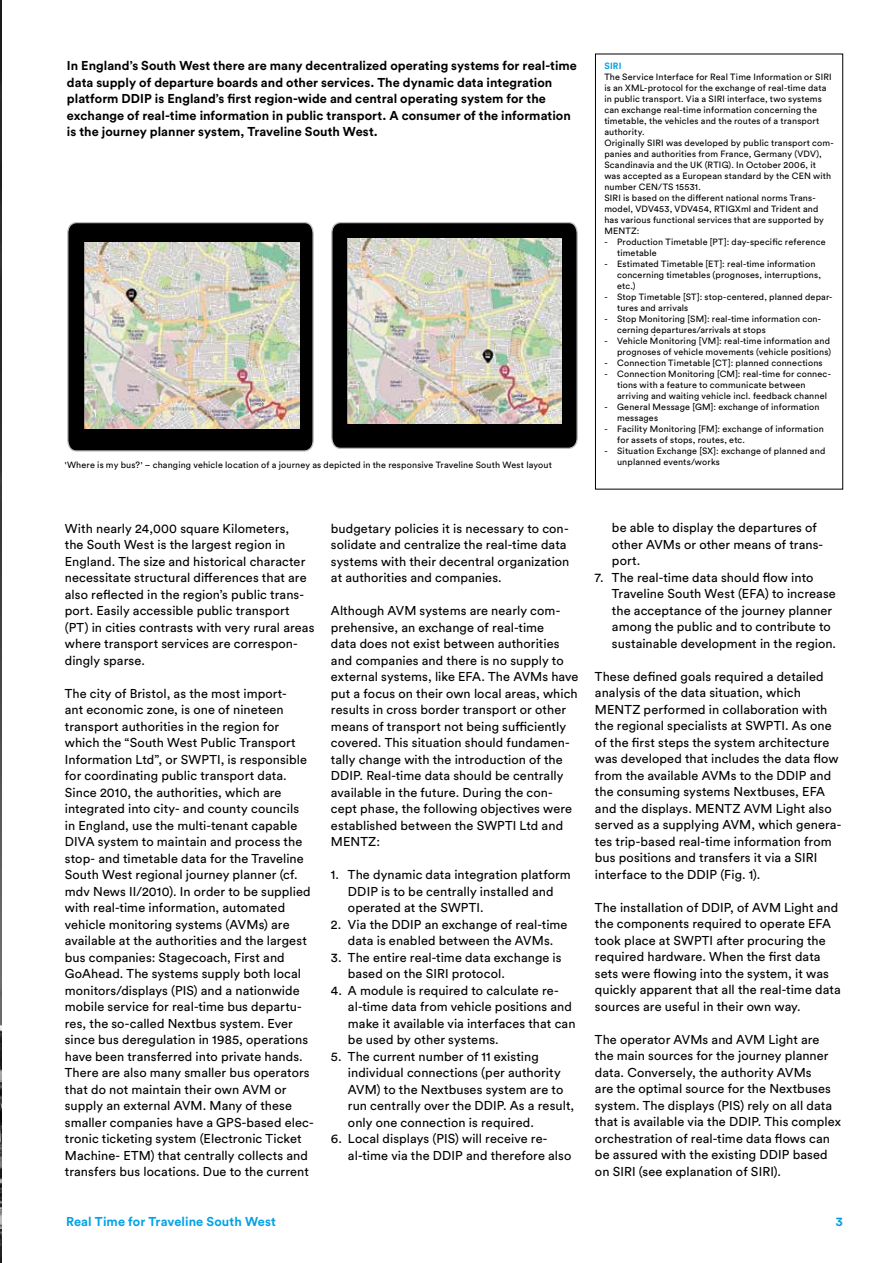
<style>
.page{position:relative;width:893px;height:1263px;background:#fff}
.page>*{position:absolute;margin:0;border:0;box-sizing:border-box;transform-origin:0 0}
.t1{font:12.75px/16.5px "Circular Std";letter-spacing:.005em;color:#000}
.t2{font:700 12.75px/16.5px "Circular Std";letter-spacing:.005em;color:#000}
.t3{font:700 12.75px "Circular Std";letter-spacing:.01em;color:#00a2e6}
.t4{font:9px/10.9px "Circular Std";letter-spacing:.02em;color:#000}
.t5{font:700 9px "Circular Std";color:#00a2e6}
</style>
<div class="page">
<img style="left:0;top:0;width:1px;height:1263px">
<img style="left:331px;top:222px;width:247px;height:227px">
<img style="left:67px;top:222px;width:247px;height:230px">
<div style="left:595px;top:54px;width:248px;height:435px;border:1px solid #000"></div>
<p class="t2" style="left:67px;top:57px;width:511px">In England’s South West there are many decentralized operating systems for real-time data supply of departure boards and other services. The dynamic data integration platform DDIP is England’s first region-wide and central operating system for the exchange of real-time information in public transport. A consumer of the information is the journey planner system, Traveline South West.</p>
<p class="t4" style="left:65px;top:459px;width:489px">'Where is my bus?' – changing vehicle location of a journey as depicted in the responsive Traveline South West layout</p>
<p class="t5" style="left:604px;top:60px;width:19px">SIRI</p>
<p class="t4" style="left:604px;top:72px;width:231px">The Service Interface for Real Time Information or SIRI is an XML-protocol for the exchange of real-time data in public transport. Via a SIRI interface, two systems can exchange real-time information concerning the timetable, the vehicles and the routes of a transport authority.<br>Originally SIRI was developed by public transport com&shy;panies and authorities from France, Germany (VDV), Scandinavia and the UK (RTIG). In October 2006, it was accepted as a European standard by the CEN with number CEN/TS 15531.<br>SIRI is based on the different national norms Trans&shy;model, VDV453, VDV454, RTIGXml and Trident and has various functional services that are supported by MENTZ:</p>
<p class="t4" style="left:617px;top:236px;width:210px;text-indent:-13px">- Production Timetable [PT]: day-specific reference timetable</p>
<p class="t4" style="left:617px;top:258px;width:205px;text-indent:-13px">- Estimated Timetable [ET]: real-time information concerning timetables (prognoses, interruptions, etc.)</p>
<p class="t4" style="left:617px;top:291px;width:217px;text-indent:-13px">- Stop Timetable [ST]: stop-centered, planned depar&shy;tures and arrivals</p>
<p class="t4" style="left:617px;top:313px;width:206px;text-indent:-13px">- Stop Monitoring [SM]: real-time information con&shy;cerning departures/arrivals at stops</p>
<p class="t4" style="left:604px;top:335px;width:228px;text-align:right">- Vehicle Monitoring [VM]: real-time information and prognoses of vehicle movements (vehicle positions)</p>
<p class="t4" style="left:604px;top:357px;width:220px">- Connection Timetable [CT]: planned connections</p>
<p class="t4" style="left:617px;top:368px;width:215px;text-indent:-13px">- Connection Monitoring [CM]: real-time for connec&shy;tions with a feature to communicate between arriving and waiting vehicle incl. feedback channel</p>
<p class="t4" style="left:617px;top:401px;width:204px;text-indent:-13px">- General Message [GM]: exchange of information messages</p>
<p class="t4" style="left:617px;top:423px;width:208px;text-indent:-13px">- Facility Monitoring [FM]: exchange of information for assets of stops, routes, etc.</p>
<p class="t4" style="left:617px;top:445px;width:210px;text-indent:-13px">- Situation Exchange [SX]: exchange of planned and unplanned events/works</p>
<p class="t1" style="left:65px;top:520px;width:251px">With nearly 24,000 square Kilometers,<br>the South West is the largest region in England. The size and historical character necessitate structural differences that are also reflected in the region’s public trans&shy;port. Easily accessible public transport (PT) in cities contrasts with very rural areas where transport services are correspon&shy;dingly sparse.</p>
<p class="t1" style="left:65px;top:685px;width:250px">The city of Bristol, as the most import-<br>ant economic zone, is one of nineteen transport authorities in the region for which the “South West Public Transport Information Ltd”, or SWPTI, is responsible for coordinating public transport data.<br>Since 2010, the authorities, which are integrated into city- and county councils<br>in England, use the multi-tenant capable DIVA system to maintain and process the stop- and timetable data for the Traveline South West regional journey planner (cf. mdv News II/2010). In order to be supplied with real-time information, automated vehicle monitoring systems (AVMs) are available at the authorities and the largest bus companies: Stagecoach, First and GoAhead. The systems supply both local monitors/displays (PIS) and a nationwide mobile service for real-time bus departu&shy;res, the so-called Nextbus system. Ever since bus deregulation in 1985, operations have been transferred into private hands.<br>There are also many smaller bus operators that do not maintain their own AVM or supply an external AVM. Many of these smaller companies have a GPS-based elec&shy;tronic ticketing system (Electronic Ticket Machine- ETM) that centrally collects and transfers bus locations. Due to the current</p>
<p class="t1" style="left:331px;top:520px;width:240px">budgetary policies it is necessary to con&shy;solidate and centralize the real-time data systems with their decentral organization at authorities and companies.</p>
<p class="t1" style="left:331px;top:602px;width:249px">Although AVM systems are nearly com&shy;prehensive, an exchange of real-time<br>data does not exist between authorities and companies and there is no supply to external systems, like EFA. The AVMs have put a focus on their own local areas, which results in cross border transport or other means of transport not being sufficiently covered. This situation should fundamen&shy;tally change with the introduction of the DDIP. Real-time data should be centrally available in the future. During the con&shy;cept phase, the following objectives were established between the SWPTI Ltd and MENTZ:</p>
<p class="t1" style="left:348px;top:866px;width:224px;text-indent:-17px">1. The dynamic data integration platform<br>DDIP is to be centrally installed and operated at the SWPTI.</p>
<p class="t1" style="left:331px;top:916px;width:238px;text-align:center">2. Via the DDIP an exchange of real-time data is enabled between the AVMs.</p>
<p class="t1" style="left:348px;top:949px;width:215px;text-indent:-17px">3. The entire real-time data exchange is based on the SIRI protocol.</p>
<p class="t1" style="left:348px;top:982px;width:229px;text-indent:-17px">4. A module is required to calculate re&shy;al-time data from vehicle positions and make it available via interfaces that can be used by other systems.</p>
<p class="t1" style="left:348px;top:1048px;width:228px;text-indent:-17px">5. The current number of 11 existing individual connections (per authority AVM) to the Nextbuses system are to run centrally over the DDIP. As a result, only one connection is required.</p>
<p class="t1" style="left:348px;top:1130px;width:225px;text-indent:-17px">6. Local displays (PIS) will receive re&shy;al-time via the DDIP and therefore also</p>
<p class="t1" style="left:612px;top:520px;width:213px">be able to display the departures of other AVMs or other means of trans&shy;port.</p>
<p class="t1" style="left:612px;top:569px;width:226px;text-indent:-17px">7. The real-time data should flow into Traveline South West (EFA) to increase the acceptance of the journey planner among the public and to contribute to sustainable development in the region.</p>
<p class="t1" style="left:595px;top:668px;width:248px">These defined goals required a detailed analysis of the data situation, which MENTZ performed in collaboration with the regional specialists at SWPTI. As one of the first steps the system architecture was developed that includes the data flow from the available AVMs to the DDIP and the consuming systems Nextbuses, EFA and the displays. MENTZ AVM Light also served as a supplying AVM, which genera&shy;tes trip-based real-time information from bus positions and transfers it via a SIRI interface to the DDIP (Fig. 1).</p>
<p class="t1" style="left:595px;top:899px;width:247px">The installation of DDIP, of AVM Light and the components required to operate EFA took place at SWPTI after procuring the required hardware. When the first data sets were flowing into the system, it was quickly apparent that all the real-time data sources are useful in their own way.</p>
<p class="t1" style="left:595px;top:1031px;width:248px">The operator AVMs and AVM Light are the main sources for the journey planner data. Conversely, the authority AVMs<br>are the optimal source for the Nextbuses system. The displays (PIS) rely on all data that is available via the DDIP. This complex orchestration of real-time data flows can be assured with the existing DDIP based on SIRI (see explanation of SIRI).</p>
<p class="t3" style="left:66px;top:1213px;width:211px">Real Time for Traveline South West</p>
<p class="t3" style="left:836px;top:1213px;width:8px">3</p>
</div>
